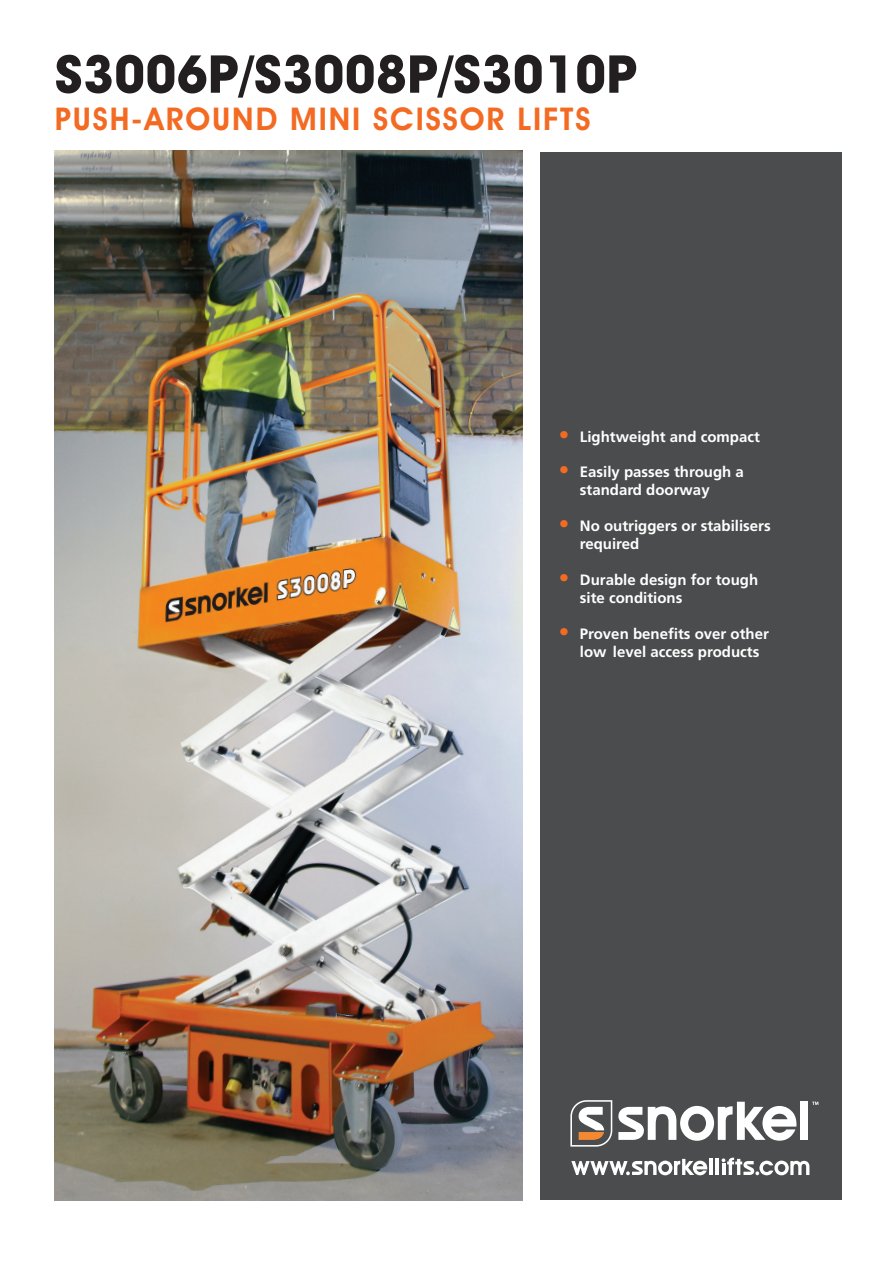
<style>
.page{position:relative;width:893px;height:1263px;background:#fff}
.page>*{position:absolute;margin:0;border:0;box-sizing:border-box;transform-origin:0 0}
.t1{font:700 52.5px "Avant Garde IT Cby BT";color:#231f20}
.t2{font:600 31.5px "Avant Garde IT Cby BT";letter-spacing:.06em;color:#f36b23}
.t3{font:700 15px/18px "Frutiger";color:#fff}
.s1{font-size:21px;color:#f36b23}
</style>
<div class="page">
<div style="left:540px;top:152px;width:301px;height:1047px;background:#4b4c4d"></div>
<hr style="left:709px;top:1159px;width:3px;height:16px;background:#fff">
<hr style="left:716px;top:1159px;width:3px;height:16px;background:#fff">
<svg style="left:571px;top:1159px;width:136px;height:16px"></svg>
<svg style="left:722px;top:1157px;width:87px;height:18px"></svg>
<svg style="left:812px;top:1102px;width:6px;height:3px"></svg>
<div style="left:800px;top:1102px;width:8px;height:38px;background:#fff"></div>
<svg style="left:618px;top:1102px;width:178px;height:39px"></svg>
<svg style="left:570px;top:1100px;width:42px;height:46px"></svg>
<img style="left:55px;top:150px;width:468px;height:1051px">
<p class="t1" style="left:55px;top:42px;width:585px">S3006P/S3008P/S3010P</p>
<p class="t2" style="left:55px;top:100px;width:537px">PUSH-AROUND MINI SCISSOR LIFTS</p>
<p class="t3" style="left:559px;top:427px;width:203px"><span class="s1">•</span> Lightweight and compact</p>
<p class="t3" style="left:580px;top:463px;width:165px;text-indent:-21px"><span class="s1">•</span> Easily passes through a standard doorway</p>
<p class="t3" style="left:580px;top:517px;width:192px;text-indent:-21px"><span class="s1">•</span> No outriggers or stabilisers required</p>
<p class="t3" style="left:580px;top:571px;width:180px;text-indent:-21px"><span class="s1">•</span> Durable design for tough site conditions</p>
<p class="t3" style="left:580px;top:625px;width:190px;text-indent:-21px"><span class="s1">•</span> Proven benefits over other low level access products</p>
</div>
